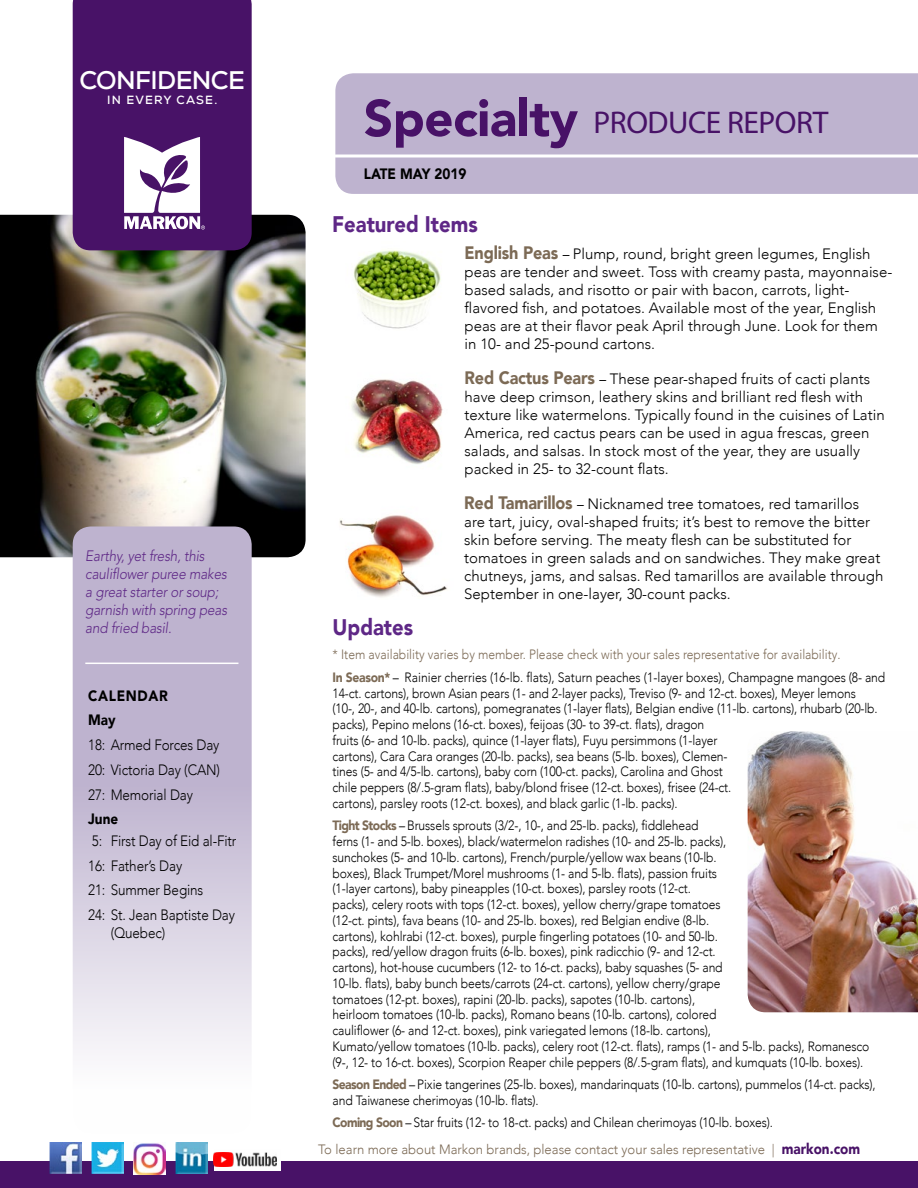
<style>
.page{position:relative;width:918px;height:1188px;background:#fff}
.page>*{position:absolute;margin:0;border:0;box-sizing:border-box;transform-origin:0 0}
.t1{font:900 51px "Avenir LT Com";letter-spacing:-.01em;color:#481267}
.t2{font:31.5px "Myriad Pro";letter-spacing:-.015em;color:#481267}
.t3{font:700 25.5px "Nexa";letter-spacing:-.025em;color:#fff}
.t4{font:900 22.5px "Avenir LT Com";color:#5e2786;scale:.9 1}
.t5{font:300 15px/18px "Avenir LT Com";color:#000;scale:.9 1}
.t6{font:italic 300 15px/18px "Avenir LT Std";letter-spacing:-.01em;color:#5e2786;scale:.9 1}
.t7{font:900 15px "Avenir LT Com";color:#000;scale:.9 1}
.t8{font:900 15px/24.8px "Avenir LT Com";letter-spacing:.05em;color:#000;scale:.9 1}
.t9{font:300 13.5px/15.8px "Avenir LT Com";letter-spacing:-.01em;color:#000;scale:.9 1}
.t10{font:300 13.5px/22.5px "Avenir LT Com";color:#7c6a55;scale:.9 1}
.t11{font:300 13.5px "Avenir LT Com";color:#7c6a55}
.t12{font:700 11.85px "Nexa";letter-spacing:.1em;color:#fff}
.s1{font-weight:900;font-size:18px;color:#7c6a55}
.s2{font-weight:900}
.s3{color:#000}
.s4{font-weight:900;color:#7c6a55}
.s5{font-weight:900;font-size:15px;color:#481267}
</style>
<div class="page">
<div style="left:0;top:1161px;width:918px;height:27px;background:#481267"></div>
<img style="left:49px;top:1142px;width:32px;height:32px">
<img style="left:92px;top:1142px;width:32px;height:32px">
<div style="left:214px;top:1149px;width:66px;height:21px;background:#fefefe"></div>
<img style="left:214px;top:1153px;width:62px;height:14px">
<img style="left:175px;top:1142px;width:32px;height:31px">
<img style="left:133px;top:1143px;width:32px;height:31px">
<div style="left:335px;top:73px;width:583px;height:121px;background:#beb3cf"></div>
<img style="left:0;top:215px;width:306px;height:342px">
<div style="left:73px;top:0;width:179px;height:250px;background:#481267"></div>
<svg style="left:335px;top:154px;width:583px;height:4px"></svg>
<svg style="left:73px;top:526px;width:179px;height:608px"></svg>
<hr style="left:85px;top:663px;width:153px;height:1px;background:#fff">
<img style="left:748px;top:731px;width:170px;height:281px">
<svg style="left:124px;top:137px;width:81px;height:93px"></svg>
<img style="left:353px;top:250px;width:88px;height:79px">
<img style="left:351px;top:379px;width:92px;height:85px">
<img style="left:339px;top:515px;width:109px;height:83px">
<h3 class="t3" style="left:79px;top:64px;width:167px">CONFIDENCE</h3>
<p class="t12" style="left:107px;top:92px;width:112px">IN EVERY CASE.</p>
<p class="t6" style="left:85px;top:547px;width:159px">Earthy, yet fresh, this cauliflower puree makes a great starter or soup; garnish with spring peas and fried basil.</p>
<p class="t8" style="left:88px;top:683px;width:90px">CALENDAR<br>May</p>
<p class="t5" style="left:88px;top:733px;width:148px;line-height:24.8px;text-align:justify">18: Armed Forces Day 20: Victoria Day (CAN)<br>27: Memorial Day</p>
<p class="t7" style="left:88px;top:810px;width:35px">June</p>
<p class="t5" style="left:88px;top:828px;width:166px;line-height:24.8px">5: First Day of Eid al-Fitr<br>16: Father’s Day<br>21: Summer Begins<br>24: St. Jean Baptiste Day</p>
<p class="t5" style="left:111px;top:924px;width:62px">(Quebec)</p>
<h1 class="t1" style="left:364px;top:87px;width:216px">Specialty</h1>
<p class="t7" style="left:364px;top:164px;width:116px">LATE MAY 2019</p>
<h3 class="t4" style="left:332px;top:210px;width:163px">Featured Items</h3>
<h2 class="t2" style="left:594px;top:103px;width:236px">PRODUCE REPORT</h2>
<p class="t5" style="left:465px;top:244px;width:477px"><span class="s1">English Peas</span> – Plump, round, bright green legumes, English peas are tender and sweet. Toss with creamy pasta, mayonnaise&shy;based salads, and risotto or pair with bacon, carrots, light&shy;flavored fish, and potatoes. Available most of the year, English peas are at their flavor peak April through June. Look for them in 10- and 25-pound cartons.</p>
<p class="t5" style="left:465px;top:370px;width:468px"><span class="s1">Red Cactus Pears</span> – These pear-shaped fruits of cacti plants have deep crimson, leathery skins and brilliant red flesh with texture like watermelons. Typically found in the cuisines of Latin America, red cactus pears can be used in agua frescas, green salads, and salsas. In stock most of the year, they are usually packed in 25- to 32-count flats.</p>
<h3 class="t4" style="left:333px;top:614px;width:91px">Updates</h3>
<p class="t5" style="left:464px;top:495px;width:467px"><span class="s1">Red Tamarillos</span> – Nicknamed tree tomatoes, red tamarillos are tart, juicy, oval-shaped fruits; it’s best to remove the bitter skin before serving. The meaty flesh can be substituted for tomatoes in green salads and on sandwiches. They make great chutneys, jams, and salsas. Red tamarillos are available through September in one-layer, 30-count packs.</p>
<p class="t10" style="left:333px;top:643px;width:616px">* Item availability varies by member. Please check with your sales representative for availability.<br><span class="s2">In Season*</span> <span class="s3">– Rainier cherries (16-lb. flats), Saturn peaches (1-layer boxes), Champagne mangoes (8- and</span></p>
<p class="t9" style="left:333px;top:685px;width:607px">14-ct. cartons), brown Asian pears (1- and 2-layer packs), Treviso (9- and 12-ct. boxes), Meyer lemons (10-, 20-, and 40-lb. cartons), pomegranates (1-layer flats), Belgian endive (11-lb. cartons), rhubarb (20-lb. packs), Pepino melons (16-ct. boxes), feijoas (30- to 39-ct. flats), dragon<br>fruits (6- and 10-lb. packs), quince (1-layer flats), Fuyu persimmons (1-layer<br>cartons), Cara Cara oranges (20-lb. packs), sea beans (5-lb. boxes), Clemen-<br>tines (5- and 4/5-lb. cartons), baby corn (100-ct. packs), Carolina and Ghost<br>chile peppers (8/.5-gram flats), baby/blond frisee (12-ct. boxes), frisee (24-ct.<br>cartons), parsley roots (12-ct. boxes), and black garlic (1-lb. packs).</p>
<p class="t9" style="left:333px;top:818px;width:598px"><span class="s4">Tight Stocks</span> – Brussels sprouts (3/2-, 10-, and 25-lb. packs), fiddlehead<br>ferns (1- and 5-lb. boxes), black/watermelon radishes (10- and 25-lb. packs),<br>sunchokes (5- and 10-lb. cartons), French/purple/yellow wax beans (10-lb.<br>boxes), Black Trumpet/Morel mushrooms (1- and 5-lb. flats), passion fruits<br>(1-layer cartons), baby pineapples (10-ct. boxes), parsley roots (12-ct.<br>packs), celery roots with tops (12-ct. boxes), yellow cherry/grape tomatoes<br>(12-ct. pints), fava beans (10- and 25-lb. boxes), red Belgian endive (8-lb.<br>cartons), kohlrabi (12-ct. boxes), purple fingerling potatoes (10- and 50-lb.<br>packs), red/yellow dragon fruits (6-lb. boxes), pink radicchio (9- and 12-ct.<br>cartons), hot-house cucumbers (12- to 16-ct. packs), baby squashes (5- and<br>10-lb. flats), baby bunch beets/carrots (24-ct. cartons), yellow cherry/grape<br>tomatoes (12-pt. boxes), rapini (20-lb. packs), sapotes (10-lb. cartons),<br>heirloom tomatoes (10-lb. packs), Romano beans (10-lb. cartons), colored<br>cauliflower (6- and 12-ct. boxes), pink variegated lemons (18-lb. cartons),<br>Kumato/yellow tomatoes (10-lb. packs), celery root (12-ct. flats), ramps (1- and 5-lb. packs), Romanesco (9-, 12- to 16-ct. boxes), Scorpion Reaper chile peppers (8/.5-gram flats), and kumquats (10-lb. boxes).</p>
<p class="t9" style="left:333px;top:1077px;width:605px"><span class="s4">Season Ended</span> – Pixie tangerines (25-lb. boxes), mandarinquats (10-lb. cartons), pummelos (14-ct. packs), and Taiwanese cherimoyas (10-lb. flats).</p>
<p class="t9" style="left:333px;top:1115px;width:491px"><span class="s4">Coming Soon</span> – Star fruits (12- to 18-ct. packs) and Chilean cherimoyas (10-lb. boxes).</p>
<p class="t11" style="left:318px;top:1141px;width:543px">To learn more about Markon brands, please contact your sales representative | <span class="s5">markon.com</span></p>
</div>
